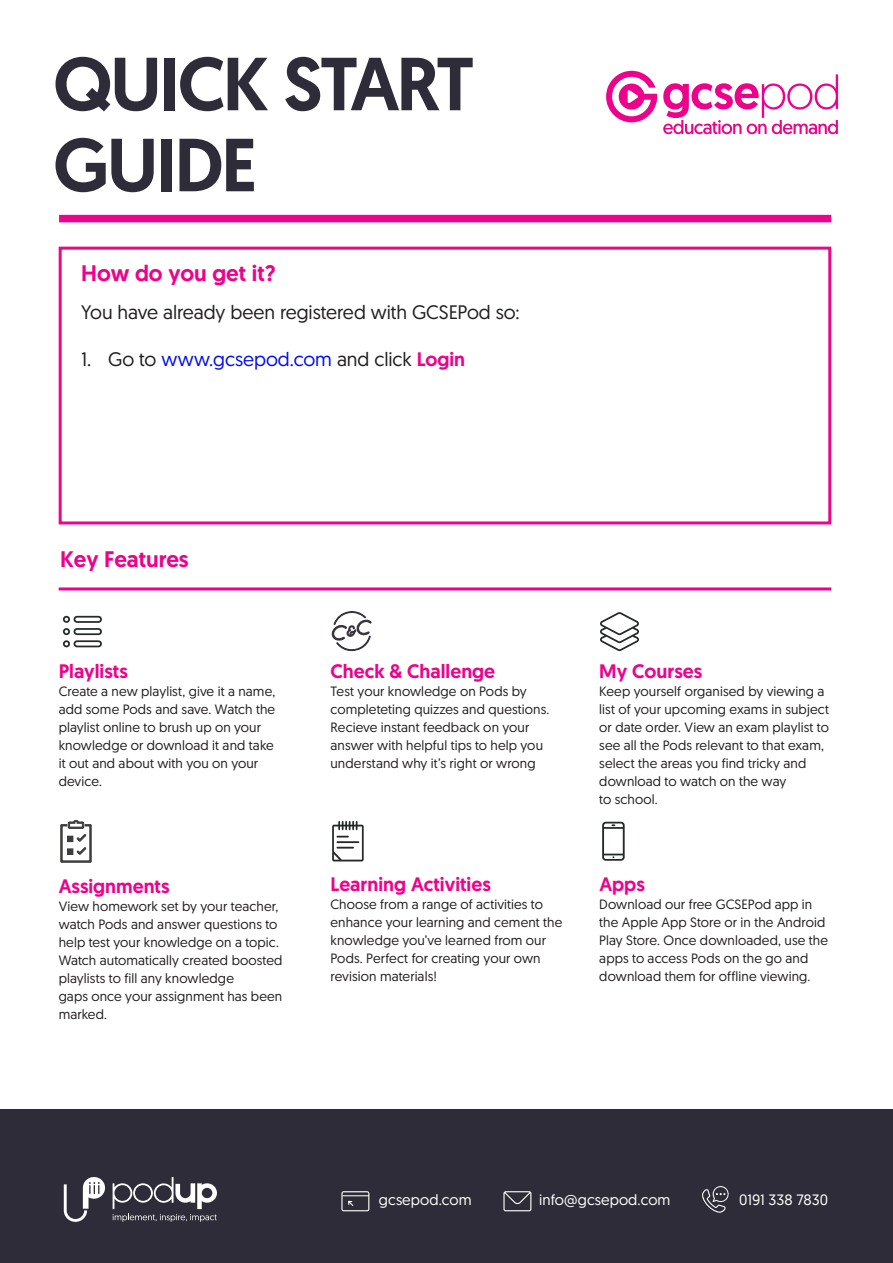
<style>
.page{position:relative;width:893px;height:1263px;background:#fff}
.page>*{position:absolute;margin:0;border:0;box-sizing:border-box;transform-origin:0 0}
.t1{font:500 75px/81px "Geomanist";letter-spacing:-.035em;color:#2e2c39}
.t2{font:500 22.5px "Geomanist";color:#ed028c}
.t3{font:500 19.5px "Geomanist";color:#ed028c}
.t4{font:19.5px "Geomanist";letter-spacing:-.005em;color:#231f20}
.t5{font:19.5px "Geomanist";color:#000fef}
.t6{font:15px "Geomanist";letter-spacing:.005em;color:#fff}
.t7{font:13.5px/18px "Geomanist";letter-spacing:.01em;color:#231f20}
.s1{color:#231f20}
.s2{font-weight:500;color:#ed028c}
</style>
<div class="page">
<div style="left:0;top:1110px;width:893px;height:153px;background:#2e2c39"></div>
<svg style="left:503px;top:1191px;width:28px;height:20px"></svg>
<svg style="left:702px;top:1186px;width:27px;height:27px"></svg>
<svg style="left:341px;top:1191px;width:28px;height:20px"></svg>
<svg style="left:113px;top:1177px;width:104px;height:45px"></svg>
<svg style="left:64px;top:1177px;width:41px;height:45px"></svg>
<svg style="left:663px;top:74px;width:175px;height:60px"></svg>
<svg style="left:606px;top:71px;width:51px;height:51px"></svg>
<div style="left:59px;top:215px;width:772px;height:7px;background:#ed028c"></div>
<div style="left:59px;top:247px;width:772px;height:277px;background:#fff;border:3px solid #eb078c"></div>
<hr style="left:59px;top:587px;width:772px;height:3px;background:#ed028c">
<svg style="left:63px;top:616px;width:39px;height:31px"></svg>
<svg style="left:600px;top:612px;width:39px;height:39px"></svg>
<svg style="left:332px;top:611px;width:40px;height:41px"></svg>
<svg style="left:602px;top:822px;width:23px;height:39px"></svg>
<svg style="left:332px;top:821px;width:32px;height:40px"></svg>
<svg style="left:61px;top:820px;width:30px;height:42px"></svg>
<p class="t1" style="left:53px;top:43px;width:423px">QUICK START<br>GUIDE</p>
<p class="t2" style="left:81px;top:258px;width:196px">How do you get it?</p>
<p class="t4" style="left:81px;top:300px;width:440px">You have already been registered with GCSEPod so:</p>
<p class="t5" style="left:81px;top:347px;width:386px"><span class="s1">1. Go to</span> www.gcsepod.com <span class="s1">and click</span> <span class="s2">Login</span></p>
<p class="t2" style="left:60px;top:545px;width:130px">Key Features</p>
<p class="t3" style="left:59px;top:659px;width:71px">Playlists</p>
<p class="t7" style="left:59px;top:682px;width:218px">Create a new playlist, give it a name, add some Pods and save. Watch the playlist online to brush up on your knowledge or download it and take it out and about with you on your device.</p>
<p class="t3" style="left:59px;top:873px;width:112px">Assignments</p>
<p class="t7" style="left:59px;top:897px;width:225px">View homework set by your teacher, watch Pods and answer questions to help test your knowledge on a topic.<br>Watch automatically created boosted playlists to fill any knowledge</p>
<p class="t7" style="left:59px;top:987px;width:225px">gaps once your assignment has been marked.</p>
<p class="t3" style="left:330px;top:659px;width:166px">Check &amp; Challenge</p>
<p class="t7" style="left:330px;top:682px;width:220px">Test your knowledge on Pods by completeting quizzes and questions.<br>Recieve instant feedback on your answer with helpful tips to help you understand why it’s right or wrong</p>
<p class="t3" style="left:330px;top:871px;width:162px">Learning Activities</p>
<p class="t7" style="left:330px;top:894px;width:233px">Choose from a range of activities to enhance your learning and cement the knowledge you’ve learned from our<br>Pods. Perfect for creating your own revision materials!</p>
<p class="t3" style="left:599px;top:659px;width:104px">My Courses</p>
<p class="t7" style="left:599px;top:682px;width:231px">Keep yourself organised by viewing a list of your upcoming exams in subject or date order. View an exam playlist to see all the Pods relevant to that exam, select the areas you find tricky and download to watch on the way</p>
<p class="t7" style="left:599px;top:790px;width:60px">to school.</p>
<p class="t3" style="left:599px;top:871px;width:47px">Apps</p>
<p class="t7" style="left:599px;top:894px;width:230px">Download our free GCSEPod app in the Apple App Store or in the Android Play Store. Once downloaded, use the apps to access Pods on the go and download them for offline viewing.</p>
<p class="t6" style="left:379px;top:1190px;width:94px">gcsepod.com</p>
<p class="t6" style="left:539px;top:1190px;width:133px">info@gcsepod.com</p>
<p class="t6" style="left:739px;top:1190px;width:90px">0191 338 7830</p>
</div>
